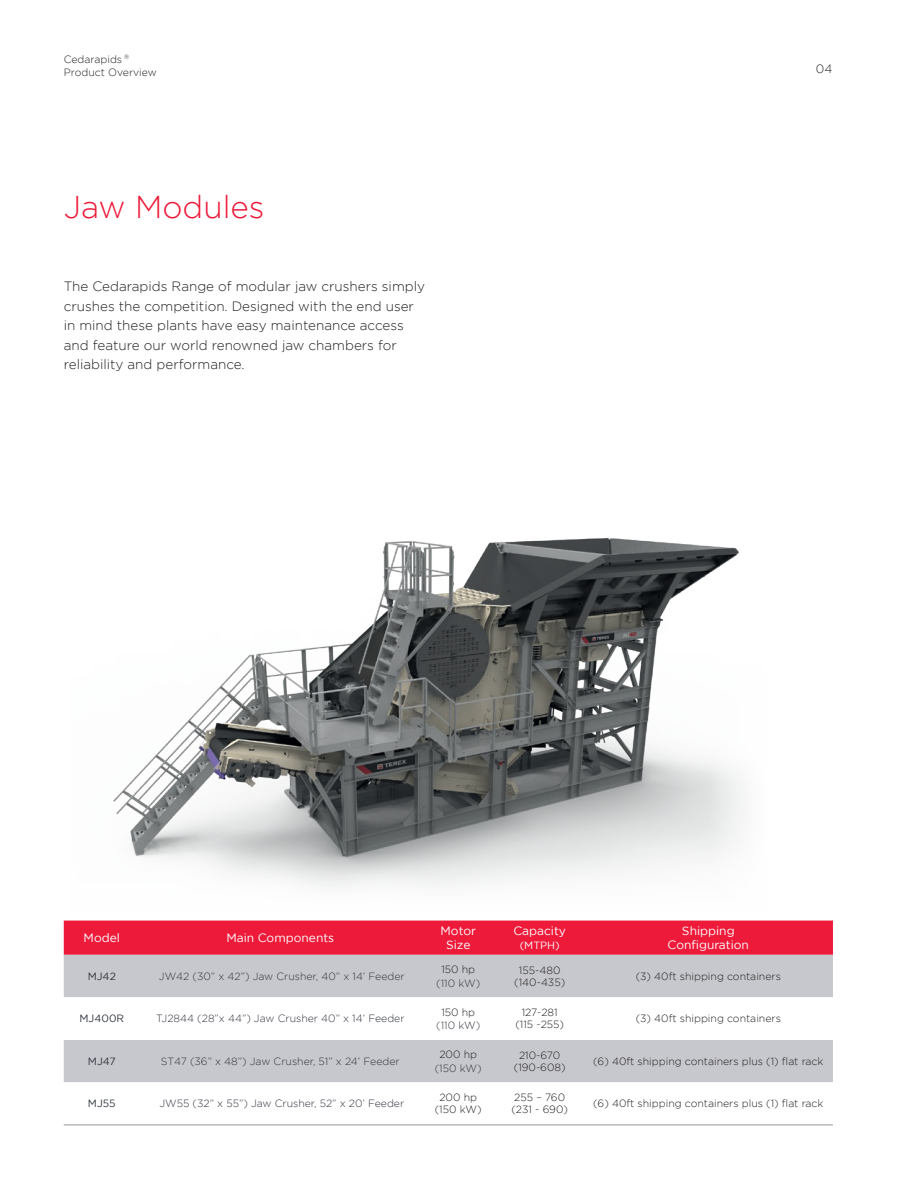
<style>
.page{position:relative;width:918px;height:1188px;background:#fff}
.page>*{position:absolute;margin:0;border:0;box-sizing:border-box;transform-origin:0 0}
.t1{font:300 31.5px "Gotham";color:#ed1a3a}
.t2{font:300 13.5px/19.5px "Gotham";color:#231f20}
.t3{font:12px/13.5px "Gotham";color:#fff;text-align:center}
.t4{font:300 12px "Gotham";color:#231f20}
.t5{font:300 10.5px/12.6px "Gotham";color:#231f20}
.t6{font:300 10.5px "Gotham";color:#323640}
.t7{font:10.5px "Gotham";color:#323640}
.t8{font:10.5px "Gotham";color:#fff}
</style>
<div class="page">
<img style="left:113px;top:537px;width:626px;height:314px">
<svg style="left:133px;top:851px;width:573px;height:36px;fill:#f1f1f1"></svg>
<div style="left:706px;top:672px;width:62px;height:297px;background:#fff"></div>
<div style="left:64px;top:921px;width:769px;height:34px;background:#ed1a3a"></div>
<div style="left:64px;top:955px;width:769px;height:42px;background:#c7c8cd"></div>
<svg style="left:64px;top:1040px;width:769px;height:85px;fill:#c7c8cd"></svg>
<hr style="left:64px;top:1125px;width:76px;height:1px;background:#939598">
<hr style="left:140px;top:1125px;width:281px;height:1px;background:#939598">
<hr style="left:421px;top:1125px;width:75px;height:1px;background:#939598">
<hr style="left:496px;top:1125px;width:88px;height:1px;background:#939598">
<hr style="left:584px;top:1125px;width:249px;height:1px;background:#939598">
<p class="t5" style="left:64px;top:53px;width:95px">Cedarapids <sup>®<br></sup>Product Overview</p>
<p class="t1" style="left:64px;top:190px;width:202px">Jaw Modules</p>
<p class="t2" style="left:64px;top:277px;width:363px">The Cedarapids Range of modular jaw crushers simply crushes the competition. Designed with the end user in mind these plants have easy maintenance access and feature our world renowned jaw chambers for reliability and performance.</p>
<p class="t4" style="left:816px;top:62px;width:18px">04</p>
<p class="t3" style="left:84px;top:931px;width:38px">Model</p>
<p class="t3" style="left:226px;top:931px;width:109px">Main Components</p>
<p class="t3" style="left:441px;top:924px;width:37px">Motor<br>Size</p>
<p class="t3" style="left:513px;top:924px;width:54px">Capacity</p>
<p class="t8" style="left:520px;top:939px;width:42px">(MTPH)</p>
<p class="t3" style="left:682px;top:924px;width:54px">Shipping</p>
<p class="t3" style="left:668px;top:938px;width:83px">Configuration</p>
<p class="t7" style="left:88px;top:970px;width:30px">MJ42</p>
<p class="t6" style="left:159px;top:970px;width:247px">JW42 (30” x 42”) Jaw Crusher, 40” x 14’ Feeder</p>
<p class="t5" style="left:441px;top:963px;width:35px">150 hp</p>
<p class="t6" style="left:436px;top:977px;width:46px">(110 kW)</p>
<p class="t5" style="left:519px;top:964px;width:43px">155-480</p>
<p class="t5" style="left:514px;top:976px;width:52px">(140-435)</p>
<p class="t5" style="left:636px;top:970px;width:147px">(3) 40ft shipping containers</p>
<p class="t7" style="left:80px;top:1013px;width:46px">MJ400R</p>
<p class="t6" style="left:156px;top:1013px;width:250px">TJ2844 (28”x 44”) Jaw Crusher 40” x 14’ Feeder</p>
<p class="t5" style="left:441px;top:1006px;width:35px">150 hp</p>
<p class="t6" style="left:436px;top:1020px;width:46px">(110 kW)</p>
<p class="t5" style="left:522px;top:1006px;width:38px">127-281</p>
<p class="t5" style="left:515px;top:1018px;width:50px">(115 -255)</p>
<p class="t5" style="left:636px;top:1012px;width:147px">(3) 40ft shipping containers</p>
<p class="t7" style="left:88px;top:1055px;width:29px">MJ47</p>
<p class="t6" style="left:161px;top:1056px;width:240px">ST47 (36” x 48”) Jaw Crusher, 51” x 24’ Feeder</p>
<p class="t5" style="left:439px;top:1048px;width:39px">200 hp</p>
<p class="t6" style="left:435px;top:1062px;width:48px">(150 kW)</p>
<p class="t5" style="left:519px;top:1049px;width:43px">210-670</p>
<p class="t5" style="left:514px;top:1061px;width:53px">(190-608)</p>
<p class="t5" style="left:593px;top:1055px;width:232px">(6) 40ft shipping containers plus (1) flat rack</p>
<p class="t7" style="left:88px;top:1098px;width:29px">MJ55</p>
<p class="t6" style="left:159px;top:1098px;width:246px">JW55 (32” x 55”) Jaw Crusher, 52” x 20’ Feeder</p>
<p class="t5" style="left:439px;top:1091px;width:39px">200 hp</p>
<p class="t5" style="left:435px;top:1103px;width:48px">(150 kW)</p>
<p class="t5" style="left:514px;top:1091px;width:52px">255 – 760</p>
<p class="t5" style="left:511px;top:1103px;width:58px">(231 - 690)</p>
<p class="t5" style="left:593px;top:1097px;width:232px">(6) 40ft shipping containers plus (1) flat rack</p>
</div>
